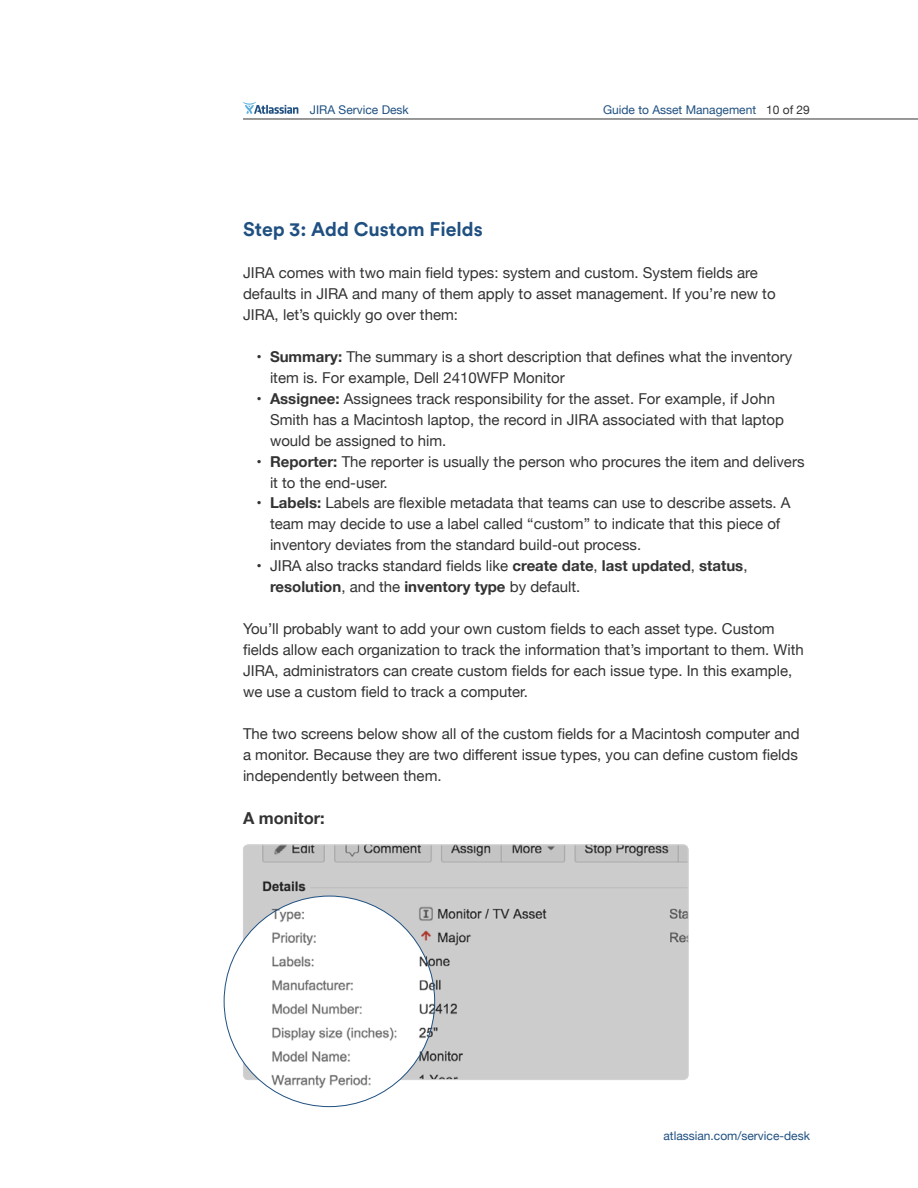
<style>
.page{position:relative;width:918px;height:1188px;background:#fff}
.page>*{position:absolute;margin:0;border:0;box-sizing:border-box;transform-origin:0 0}
.t1{font:700 19.5px "Circular Pro";color:#1f5081}
.t2{font:700 16.5px "Helvetica Neue";color:#333}
.t3{font:15px/21px "Helvetica Neue";color:#333}
.t4{font:12px "Helvetica Neue";color:#1f5081}
.s1{color:#333}
.s2{font-weight:700}
</style>
<div class="page">
<hr style="left:243px;top:119px;width:675px;height:1px;background:#333">
<svg style="left:243px;top:102px;width:55px;height:12px"></svg>
<img style="left:245px;top:846px;width:442px;height:232px">
<img style="left:234px;top:896px;width:201px;height:211px">
<p class="t4" style="left:310px;top:101px;width:100px">JIRA Service Desk</p>
<p class="t4" style="left:603px;top:101px;width:208px">Guide to Asset Management <span class="s1">10 of 29</span></p>
<h1 class="t1" style="left:243px;top:215px;width:241px">Step 3: Add Custom Fields</h1>
<p class="t3" style="left:243px;top:263px;width:534px">JIRA comes with two main field types: system and custom. System fields are defaults in JIRA and many of them apply to asset management. If you’re new to<br>JIRA, let’s quickly go over them:</p>
<p class="t3" style="left:270px;top:347px;width:524px;text-indent:-14px">• <span class="s2">Summary:</span> The summary is a short description that defines what the inventory item is. For example, Dell 2410WFP Monitor</p>
<p class="t3" style="left:270px;top:389px;width:516px;text-indent:-14px">• <span class="s2">Assignee:</span> Assignees track responsibility for the asset. For example, if John<br>Smith has a Macintosh laptop, the record in JIRA associated with that laptop would be assigned to him.</p>
<p class="t3" style="left:270px;top:452px;width:536px;text-indent:-14px">• <span class="s2">Reporter:</span> The reporter is usually the person who procures the item and delivers it to the end-user.</p>
<p class="t3" style="left:270px;top:494px;width:522px;text-indent:-14px">• <span class="s2">Labels:</span> Labels are flexible metadata that teams can use to describe assets. A team may decide to use a label called “custom” to indicate that this piece of inventory deviates from the standard build-out process.</p>
<p class="t3" style="left:270px;top:557px;width:479px;text-indent:-14px">• JIRA also tracks standard fields like <span class="s2">create date</span>, <span class="s2">last updated</span>, <span class="s2">status</span>, <span class="s2">resolution</span>, and the <span class="s2">inventory type</span> by default.</p>
<p class="t3" style="left:243px;top:620px;width:562px">You’ll probably want to add your own custom fields to each asset type. Custom fields allow each organization to track the information that’s important to them. With JIRA, administrators can create custom fields for each issue type. In this example, we use a custom field to track a computer.</p>
<p class="t3" style="left:243px;top:725px;width:558px">The two screens below show all of the custom fields for a Macintosh computer and a monitor. Because they are two different issue types, you can define custom fields independently between them.</p>
<p class="t2" style="left:243px;top:805px;width:83px">A monitor:</p>
<p class="t4" style="left:664px;top:1127px;width:148px">atlassian.com/service-desk</p>
</div>
